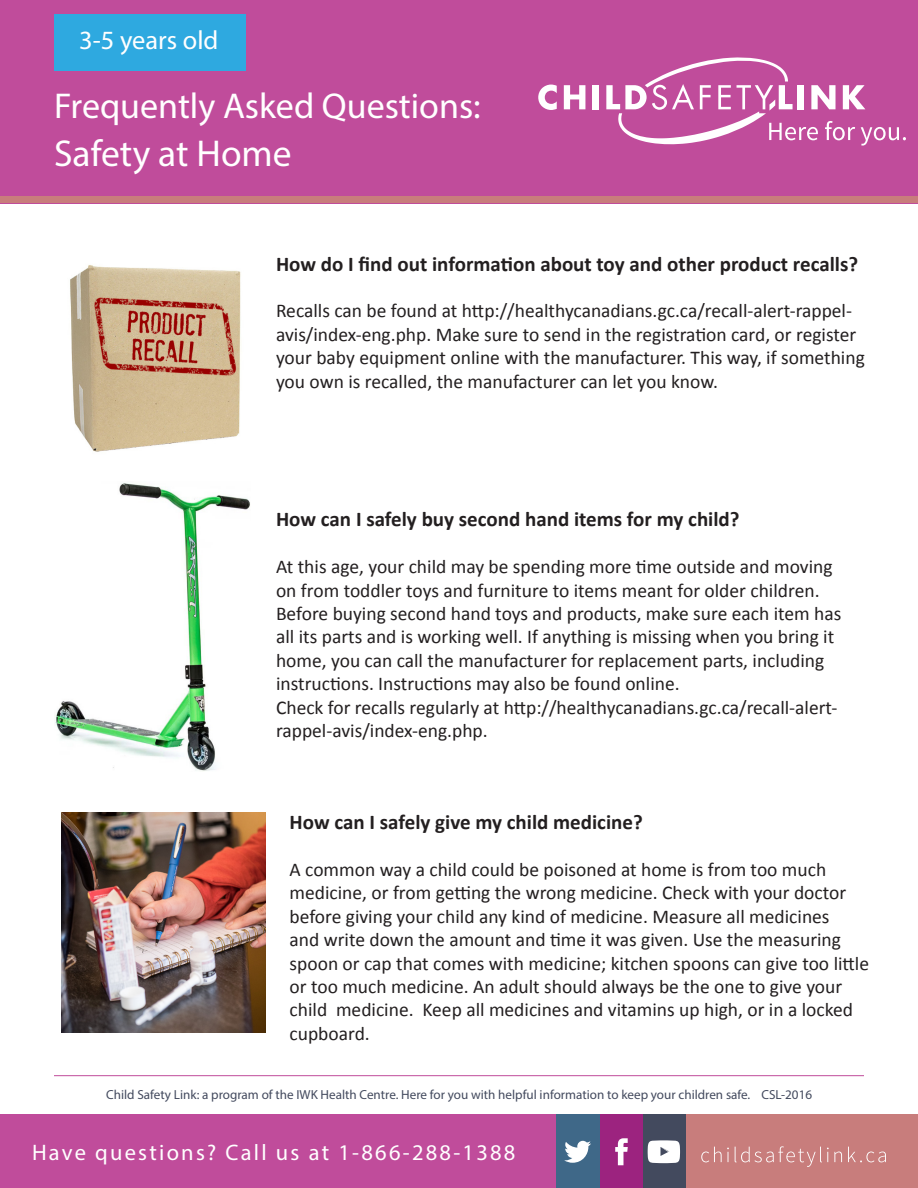
<style>
.page{position:relative;width:918px;height:1188px;background:#fff}
.page>*{position:absolute;margin:0;border:0;box-sizing:border-box;transform-origin:0 0}
.t1{font:37.5px "Myriad Pro";color:#fff}
.t2{font:36px "Myriad Pro";color:#fff}
.t3{font:26.4px "Myriad Pro";color:#fff}
.t4{font:22.5px "Myriad Pro";letter-spacing:.1em;color:#fff}
.t5{font:700 21px "Calibri";color:#231f20}
.t6{font:19.5px/23.4px "Calibri";color:#231f20}
.t7{font:13.2px "Myriad Pro";color:#434a5e}
</style>
<div class="page">
<div style="left:0;top:0;width:918px;height:203px;background:#c04c9b"></div>
<div style="left:0;top:197px;width:918px;height:6px;background:#c87d7c"></div>
<svg style="left:538px;top:85px;width:19px;height:25px"></svg>
<svg style="left:564px;top:85px;width:21px;height:24px"></svg>
<div style="left:593px;top:85px;width:6px;height:24px;background:#fff"></div>
<svg style="left:606px;top:57px;width:300px;height:89px"></svg>
<hr style="left:54px;top:1075px;width:810px;height:1px;background:#c04c9b">
<div style="left:0;top:1114px;width:918px;height:74px;background:#c04c9b"></div>
<div style="left:686px;top:1114px;width:232px;height:74px;background:#c87d7c"></div>
<svg style="left:701px;top:1147px;width:28px;height:15px"></svg>
<svg style="left:735px;top:1146px;width:107px;height:21px"></svg>
<svg style="left:848px;top:1147px;width:38px;height:15px"></svg>
<div style="left:642px;top:1114px;width:44px;height:74px;background:#434a5e"></div>
<div style="left:600px;top:1114px;width:43px;height:74px;background:#9c237f"></div>
<div style="left:556px;top:1114px;width:43px;height:74px;background:#3f6888"></div>
<svg style="left:564px;top:1141px;width:27px;height:22px"></svg>
<svg style="left:615px;top:1138px;width:13px;height:27px"></svg>
<svg style="left:648px;top:1140px;width:32px;height:23px"></svg>
<div style="left:54px;top:14px;width:191px;height:57px;background:#2ea9e0"></div>
<img style="left:70px;top:265px;width:171px;height:187px">
<img style="left:62px;top:812px;width:203px;height:220px">
<img style="left:55px;top:483px;width:195px;height:288px">
<p class="t3" style="left:79px;top:24px;width:141px">3-5 years old</p>
<p class="t2" style="left:54px;top:84px;width:428px">Frequently Asked Questions:</p>
<p class="t1" style="left:54px;top:130px;width:239px">Safety at Home</p>
<p class="t5" style="left:276px;top:250px;width:584px">How do I find out information about toy and other product recalls?</p>
<p class="t6" style="left:276px;top:299px;width:590px">Recalls can be found at http://healthycanadians.gc.ca/recall-alert-rappel&shy;avis/index-eng.php. Make sure to send in the registration card, or register your baby equipment online with the manufacturer. This way, if something you own is recalled, the manufacturer can let you know.</p>
<p class="t5" style="left:276px;top:506px;width:465px">How can I safely buy second hand items for my child?</p>
<p class="t6" style="left:276px;top:555px;width:567px">At this age, your child may be spending more time outside and moving on from toddler toys and furniture to items meant for older children.<br>Before buying second hand toys and products, make sure each item has all its parts and is working well. If anything is missing when you bring it home, you can call the manufacturer for replacement parts, including instructions. Instructions may also be found online.</p>
<p class="t6" style="left:276px;top:695px;width:563px">Check for recalls regularly at http://healthycanadians.gc.ca/recall-alert&shy;rappel-avis/index-eng.php.</p>
<p class="t5" style="left:290px;top:809px;width:355px">How can I safely give my child medicine?</p>
<p class="t6" style="left:290px;top:858px;width:581px">A common way a child could be poisoned at home is from too much medicine, or from getting the wrong medicine. Check with your doctor before giving your child any kind of medicine. Measure all medicines<br>and write down the amount and time it was given. Use the measuring spoon or cap that comes with medicine; kitchen spoons can give too little or too much medicine. An adult should always be the one to give your child medicine. Keep all medicines and vitamins up high, or in a locked cupboard.</p>
<p class="t7" style="left:106px;top:1087px;width:708px">Child Safety Link: a program of the IWK Health Centre. Here for you with helpful information to keep your children safe. CSL-2016</p>
<p class="t4" style="left:32px;top:1138px;width:485px">Have questions? Call us at 1-866-288-1388</p>
</div>
